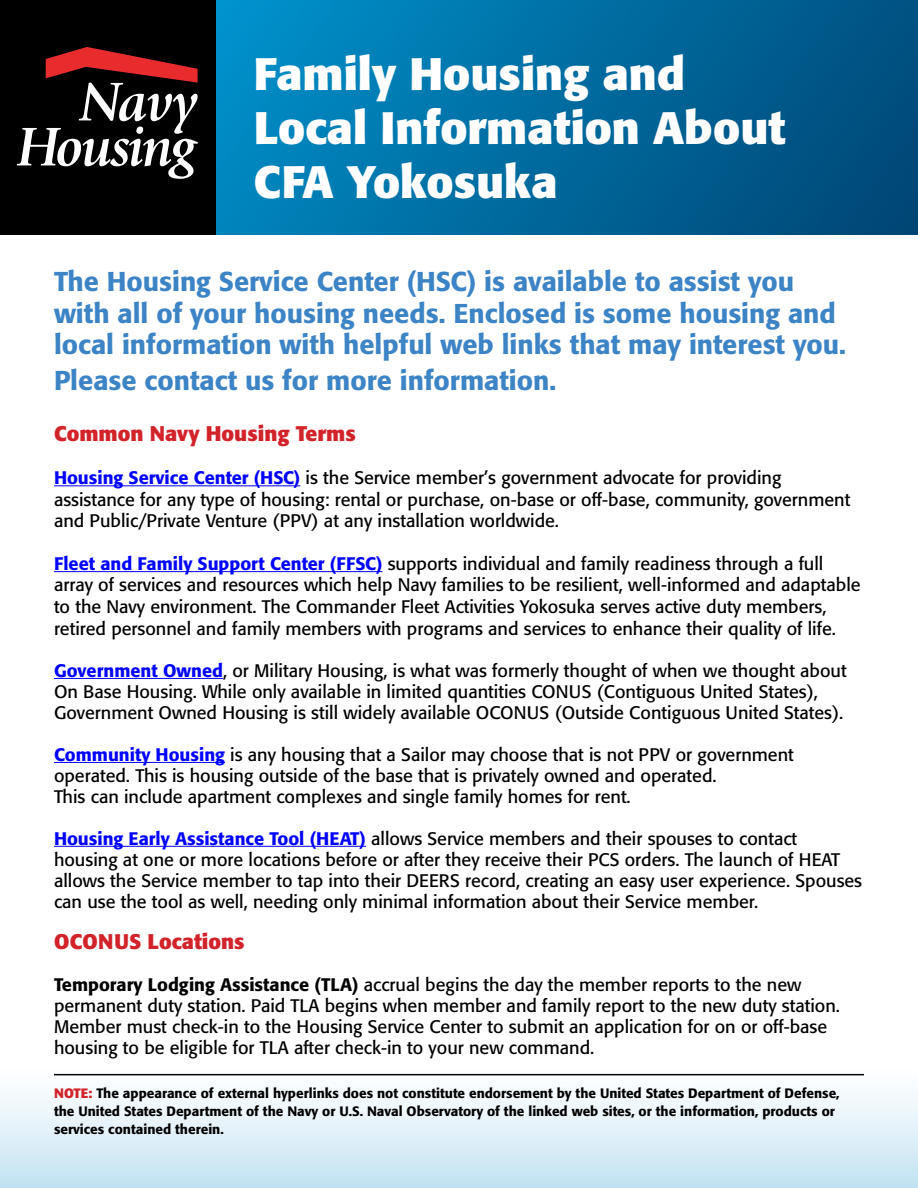
<style>
.page{position:relative;width:918px;height:1188px;background:#fff}
.page>*{position:absolute;margin:0;border:0;box-sizing:border-box;transform-origin:0 0}
.t1{font:700 45px/54px "Formata";color:#fff}
.t2{font:500 27px/31.5px "Formata";color:#3c84c5}
.t3{font:700 21px "Formata";color:#d2232a}
.t4{font:18px/21px "Formata";color:#000}
.t5{font:500 13.5px/18px "Formata";color:#000}
.s1{font-weight:500;color:#00f}
.s2{font-weight:500}
.s3{font-weight:700;color:#d2232a}
</style>
<div class="page">
<svg style="left:216px;top:0;width:702px;height:235px;background:#006a9f"></svg>
<div style="left:0;top:0;width:216px;height:235px;background:#000"></div>
<svg style="left:17px;top:47px;width:181px;height:132px"></svg>
<div style="left:0;top:1062px;width:918px;height:126px;background:linear-gradient(to bottom,#fff,#c4e3f3)"></div>
<hr style="left:54px;top:485px;width:246px;height:1px;background:#00f">
<hr style="left:54px;top:571px;width:329px;height:1px;background:#00f">
<hr style="left:54px;top:678px;width:169px;height:1px;background:#00f">
<hr style="left:54px;top:762px;width:171px;height:1px;background:#00f">
<hr style="left:54px;top:846px;width:312px;height:1px;background:#00f">
<hr style="left:54px;top:1074px;width:810px;height:1px;background:#000">
<h1 class="t1" style="left:254px;top:46px;width:533px">Family Housing and<br>Local Information About<br>CFA Yokosuka</h1>
<h2 class="t2" style="left:54px;top:266px;width:793px">The Housing Service Center (HSC) is available to assist you with all of your housing needs. Enclosed is some housing and local information with helpful web links that may interest you.</h2>
<h2 class="t2" style="left:54px;top:365px;width:504px">Please contact us for more information.</h2>
<p class="t3" style="left:54px;top:421px;width:303px">Common Navy Housing Terms</p>
<p class="t4" style="left:54px;top:467px;width:798px;line-height:21.6px"><span class="s1">Housing Service Center (HSC)</span> is the Service member’s government advocate for providing assistance for any type of housing: rental or purchase, on-base or off-base, community, government and Public/Private Venture (PPV) at any installation worldwide.</p>
<p class="t4" style="left:54px;top:553px;width:808px;line-height:21.6px"><span class="s1">Fleet and Family Support Center (FFSC)</span> supports individual and family readiness through a full array of services and resources which help Navy families to be resilient, well-informed and adaptable to the Navy environment. The Commander Fleet Activities Yokosuka serves active duty members, retired personnel and family members with programs and services to enhance their quality of life.</p>
<p class="t4" style="left:54px;top:660px;width:794px"><span class="s1">Government Owned</span>, or Military Housing, is what was formerly thought of when we thought about<br>On Base Housing. While only available in limited quantities CONUS (Contiguous United States),<br>Government Owned Housing is still widely available OCONUS (Outside Contiguous United States).</p>
<p class="t4" style="left:54px;top:744px;width:741px"><span class="s1">Community Housing</span> is any housing that a Sailor may choose that is not PPV or government operated. This is housing outside of the base that is privately owned and operated.<br>This can include apartment complexes and single family homes for rent.</p>
<p class="t4" style="left:54px;top:828px;width:810px"><span class="s1">Housing Early Assistance Tool (HEAT)</span> allows Service members and their spouses to contact housing at one or more locations before or after they receive their PCS orders. The launch of HEAT allows the Service member to tap into their DEERS record, creating an easy user experience. Spouses can use the tool as well, needing only minimal information about their Service member.</p>
<p class="t3" style="left:54px;top:929px;width:192px">OCONUS Locations</p>
<p class="t4" style="left:54px;top:974px;width:788px"><span class="s2">Temporary Lodging Assistance (TLA)</span> accrual begins the day the member reports to the new permanent duty station. Paid TLA begins when member and family report to the new duty station.<br>Member must check-in to the Housing Service Center to submit an application for on or off-base housing to be eligible for TLA after check-in to your new command.</p>
<p class="t5" style="left:54px;top:1084px;width:787px"><span class="s3">NOTE:</span> The appearance of external hyperlinks does not constitute endorsement by the United States Department of Defense, the United States Department of the Navy or U.S. Naval Observatory of the linked web sites, or the information, products or services contained therein.</p>
</div>
